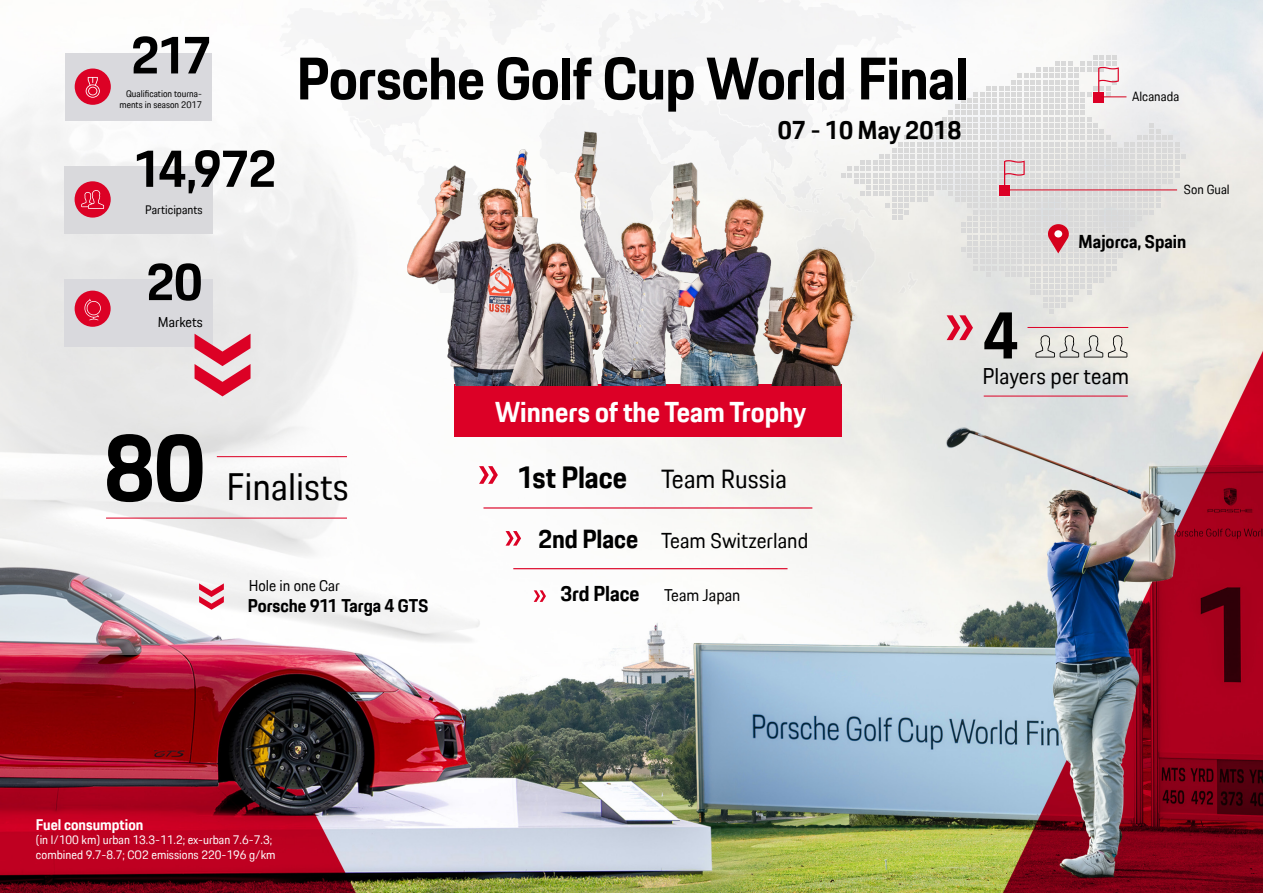
<style>
.page{position:relative;width:1263px;height:893px;background:#fff}
.page>*{position:absolute;margin:0;border:0;box-sizing:border-box;transform-origin:0 0}
.t1{font:700 92.4px "Porsche Next TT";color:#000}
.t2{font:700 64.65px "Porsche Next TT";color:#000}
.t3{font:700 58.65px "Porsche Next TT";letter-spacing:-.01em;color:#000}
.t4{font:700 51.3px "Porsche Next TT";color:#000}
.t5{font:700 50.85px "Porsche Next TT";letter-spacing:-.02em;color:#000}
.t6{font:37.35px "Porsche Next TT";color:#000}
.t7{font:700 28.05px "Porsche Next TT";color:#fff}
.t8{font:25.5px "Porsche Next TT";color:#000}
.t9{font:700 25.2px "Porsche Next TT";color:#000}
.t10{font:22.2px "Porsche Next TT";color:#000}
.t11{font:21px "Porsche Next TT";color:#000}
.t12{font:700 18.15px "Porsche Next TT";color:#000}
.t13{font:700 18px "Porsche Next TT";color:#000}
.t14{font:16.5px "Porsche Next TT";color:#000}
.t15{font:15.3px "Porsche Next TT";color:#000}
.t16{font:700 15px "Porsche Next TT";color:#fff}
.t17{font:13.95px "Porsche Next TT";color:#000}
.t18{font:13.05px "Porsche Next TT";color:#000}
.t19{font:12px/14.4px "Porsche Next TT";color:#fff}
.t20{font:12px "Porsche Next TT";color:#000}
.t21{font:9.3px/11.1px "Porsche Next TT";color:#000;text-align:right}
.s1{font-weight:700;font-size:30px}
.s2{font-weight:700;font-size:25.5px}
.s3{font-weight:700;font-size:21px}
</style>
<div class="page">
<img style="left:0;top:0;width:1263px;height:893px">
<img style="left:0;top:26px;width:545px;height:629px">
<div style="left:680px;top:0;width:237px;height:126px;background:#f4f4f5"></div>
<svg style="left:279px;top:0;width:401px;height:292px"></svg>
<hr style="left:984px;top:396px;width:144px;height:1px;background:#dc0125">
<svg style="left:717px;top:55px;width:468px;height:302px"></svg>
<hr style="left:106px;top:518px;width:241px;height:1px;background:#dc0125">
<hr style="left:217px;top:456px;width:130px;height:1px;background:#dc0125">
<svg style="left:199px;top:583px;width:25px;height:27px"></svg>
<div style="left:65px;top:53px;width:146px;height:68px;background:#d9d9dd"></div>
<div style="left:75px;top:69px;width:36px;height:36px;background:#dc0125;border-radius:50%"></div>
<svg style="left:86px;top:77px;width:14px;height:21px"></svg>
<div style="left:65px;top:166px;width:148px;height:68px;background:#d9d9dc"></div>
<div style="left:75px;top:181px;width:36px;height:37px;background:#dc0125;border-radius:50%"></div>
<svg style="left:81px;top:190px;width:23px;height:19px"></svg>
<div style="left:65px;top:279px;width:148px;height:68px;background:#d9d9dd"></div>
<svg style="left:195px;top:334px;width:56px;height:62px;background:#e27c8c"></svg>
<div style="left:75px;top:291px;width:36px;height:36px;background:#dc0125;border-radius:50%"></div>
<svg style="left:84px;top:299px;width:17px;height:21px"></svg>
<hr style="left:483px;top:507px;width:329px;height:2px;background:#dc0125">
<hr style="left:513px;top:568px;width:274px;height:1px;background:#dc0125">
<svg style="left:479px;top:466px;width:19px;height:18px"></svg>
<svg style="left:506px;top:531px;width:15px;height:15px"></svg>
<svg style="left:534px;top:590px;width:12px;height:12px"></svg>
<div style="left:455px;top:384px;width:387px;height:52px;background:#dc0026"></div>
<img style="left:368px;top:126px;width:540px;height:260px">
<h3 class="t4" style="left:131px;top:21px;width:82px">217</h3>
<p class="t21" style="left:119px;top:88px;width:84px">Qualification tourna&shy;ments in season 2017</p>
<h3 class="t5" style="left:133px;top:135px;width:145px">14,972</h3>
<p class="t20" style="left:145px;top:201px;width:59px">Participants</p>
<h3 class="t5" style="left:146px;top:248px;width:58px">20</h3>
<p class="t17" style="left:158px;top:312px;width:46px">Markets</p>
<h3 class="t3" style="left:297px;top:39px;width:673px">Porsche Golf Cup World Final</h3>
<h3 class="t9" style="left:778px;top:114px;width:185px">07 - 10 May 2018</h3>
<h3 class="t7" style="left:495px;top:393px;width:312px">Winners of the Team Trophy</h3>
<h1 class="t1" style="left:104px;top:406px;width:103px">80</h1>
<h3 class="t6" style="left:226px;top:461px;width:124px">Finalists</h3>
<p class="t15" style="left:249px;top:576px;width:93px">Hole in one Car</p>
<h3 class="t13" style="left:248px;top:594px;width:182px">Porsche 911 Targa 4 GTS</h3>
<h3 class="t8" style="left:517px;top:462px;width:271px"><span class="s1">1st Place</span> Team Russia</h3>
<h3 class="t11" style="left:538px;top:527px;width:272px"><span class="s2">2nd Place</span> Team Switzerland</h3>
<h3 class="t14" style="left:560px;top:584px;width:181px"><span class="s3">3rd Place</span> Team Japan</h3>
<p class="t18" style="left:1132px;top:88px;width:49px">Alcanada</p>
<p class="t18" style="left:1184px;top:180px;width:47px">Son Gual</p>
<h2 class="t2" style="left:983px;top:292px;width:38px">4</h2>
<h3 class="t12" style="left:1078px;top:229px;width:109px">Majorca, Spain</h3>
<h3 class="t10" style="left:982px;top:361px;width:148px">Players per team</h3>
<p class="t16" style="left:36px;top:815px;width:109px">Fuel consumption</p>
<p class="t19" style="left:36px;top:833px;width:241px">(in l/100 km) urban 13.3-11.2; ex-urban 7.6-7.3; combined 9.7-8.7; CO2 emissions 220-196 g/km</p>
</div>
